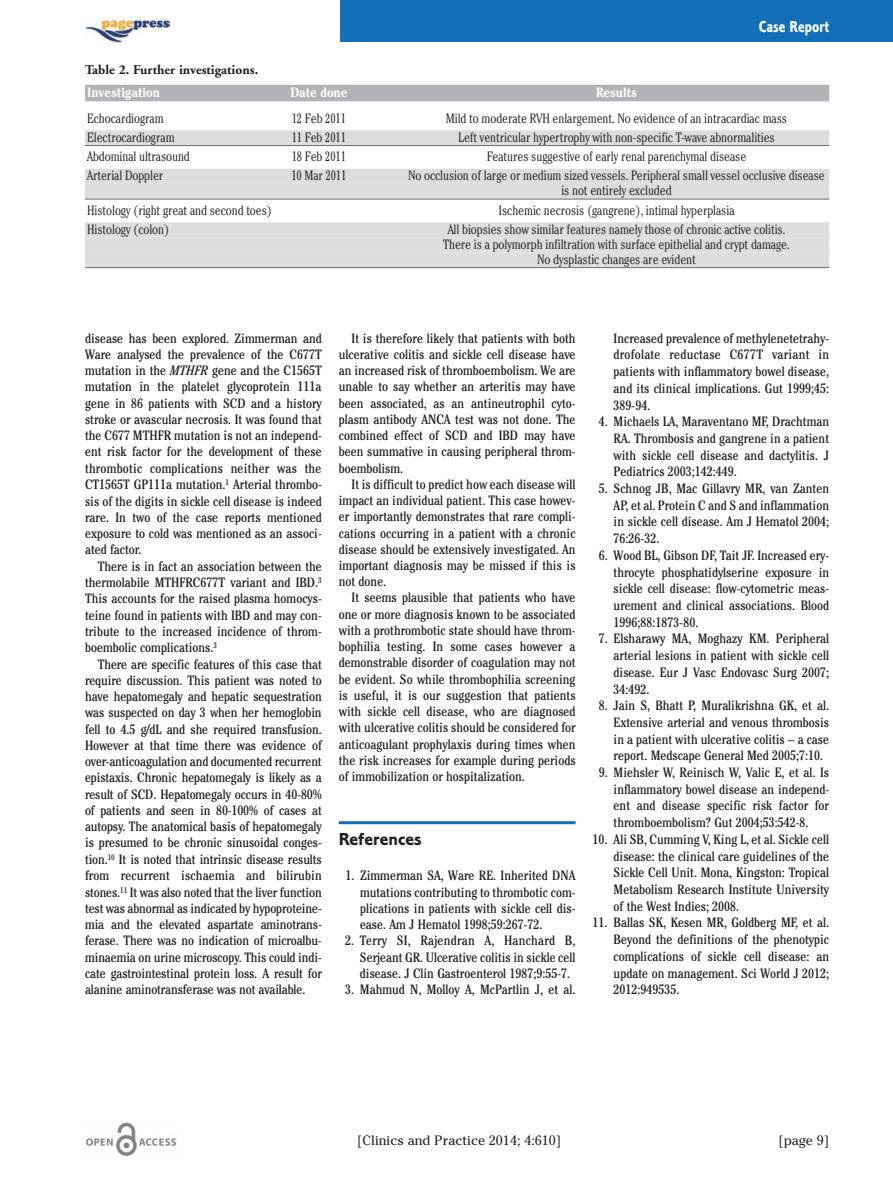
<style>
.page{position:relative;width:893px;height:1191px;background:#fff}
.page>*{position:absolute;margin:0;border:0;box-sizing:border-box;transform-origin:0 0}
.t1{font:18px "Corinthian Bold Plain";color:#231f20}
.t2{font:16.5px "Corinthian Bold Condensed Plain";color:#fff}
.t3{font:condensed 13.5px/16.2px "Cheltenham";color:#231f20;text-align:justify}
.t4{font:300 condensed 13.5px/15px "Cheltenham";letter-spacing:-.01em;color:#231f20;text-align:center}
.t5{font:13.5px "Cheltenham";color:#231f20}
.t6{font:700 13.5px "Adobe Garamond";color:#231f20}
.t7{font:700 condensed 13.5px "Cheltenham";letter-spacing:-.01em;color:#fff}
.s1{font-style:italic}
</style>
<div class="page">
<hr style="left:339px;top:821px;width:236px;height:3px;background:#1370b8">
<div style="left:340px;top:0;width:553px;height:42px;background:#1370b8"></div>
<img style="left:86px;top:1123px;width:91px;height:33px">
<img style="left:85px;top:17px;width:85px;height:26px">
<div style="left:85px;top:85px;width:744px;height:16px;background:#b2b3b7"></div>
<div style="left:85px;top:130px;width:744px;height:15px;background:#dcdddf"></div>
<hr style="left:85px;top:145px;width:744px;height:1px;background:#6c6d70">
<div style="left:85px;top:169px;width:744px;height:15px;background:#dcdddf"></div>
<div style="left:85px;top:184px;width:744px;height:15px;background:#dcdddf"></div>
<hr style="left:85px;top:199px;width:744px;height:1px;background:#6c6d70">
<div style="left:85px;top:222px;width:744px;height:15px;background:#dcdddf"></div>
<div style="left:85px;top:237px;width:744px;height:15px;background:#dcdddf"></div>
<div style="left:85px;top:252px;width:744px;height:15px;background:#dcdddf"></div>
<hr style="left:85px;top:267px;width:744px;height:1px;background:#6c6d70">
<p class="t2" style="left:759px;top:21px;width:72px">Case Report</p>
<p class="t6" style="left:85px;top:64px;width:175px">Table 2. Further investigations.</p>
<p class="t7" style="left:87px;top:88px;width:74px">Investigation</p>
<p class="t7" style="left:290px;top:88px;width:59px">Date done</p>
<p class="t7" style="left:596px;top:88px;width:42px">Results</p>
<p class="t4" style="left:87px;top:112px;width:78px">Echocardiogram</p>
<p class="t4" style="left:292px;top:112px;width:56px">12 Feb 2011</p>
<p class="t4" style="left:446px;top:112px;width:343px">Mild to moderate RVH enlargement. No evidence of an intracardiac mass</p>
<p class="t4" style="left:87px;top:131px;width:89px">Electrocardiogram</p>
<p class="t4" style="left:292px;top:131px;width:56px">11 Feb 2011</p>
<p class="t4" style="left:458px;top:131px;width:318px">Left ventricular hypertrophy with non-specific T-wave abnormalities</p>
<p class="t4" style="left:87px;top:150px;width:104px">Abdominal ultrasound</p>
<p class="t4" style="left:292px;top:150px;width:56px">18 Feb 2011</p>
<p class="t4" style="left:487px;top:150px;width:261px">Features suggestive of early renal parenchymal disease</p>
<p class="t4" style="left:87px;top:170px;width:78px">Arterial Doppler</p>
<p class="t4" style="left:291px;top:170px;width:56px">10 Mar 2011</p>
<p class="t4" style="left:408px;top:170px;width:418px">No occlusion of large or medium sized vessels. Peripheral small vessel occlusive disease is not entirely excluded</p>
<p class="t4" style="left:87px;top:204px;width:186px">Histology (right great and second toes)</p>
<p class="t4" style="left:498px;top:204px;width:238px">Ischemic necrosis (gangrene), intimal hyperplasia</p>
<p class="t4" style="left:87px;top:223px;width:84px">Histology (colon)</p>
<p class="t4" style="left:443px;top:223px;width:348px">All biopsies show similar features namely those of chronic active colitis.<br>There is a polymorph infiltration with surface epithelial and crypt damage.<br>No dysplastic changes are evident</p>
<p class="t3" style="left:85px;top:331px;width:238px">disease has been explored. Zimmerman and Ware analysed the prevalence of the C677T mutation in the <span class="s1">MTHFR</span> gene and the C1565T mutation in the platelet glycoprotein 111a gene in 86 patients with SCD and a history stroke or avascular necrosis. It was found that the C677 MTHFR mutation is not an independ&shy;ent risk factor for the development of these thrombotic complications neither was the CT1565T GP111a mutation.<sup>1</sup> Arterial thrombo&shy;sis of the digits in sickle cell disease is indeed rare. In two of the case reports mentioned exposure to cold was mentioned as an associ&shy;ated factor.</p>
<p class="t3" style="left:85px;top:559px;width:238px;text-indent:13px">There is in fact an association between the thermolabile MTHFRC677T variant and IBD.<sup>3<br></sup>This accounts for the raised plasma homocys&shy;teine found in patients with IBD and may con&shy;tribute to the increased incidence of throm&shy;boembolic complications.<sup>3</sup></p>
<p class="t3" style="left:85px;top:657px;width:238px;text-indent:13px">There are specific features of this case that require discussion. This patient was noted to have hepatomegaly and hepatic sequestration was suspected on day 3 when her hemoglobin fell to 4.5 g/dL and she required transfusion.<br>However at that time there was evidence of over-anticoagulation and documented recurrent epistaxis. Chronic hepatomegaly is likely as a result of SCD. Hepatomegaly occurs in 40-80% of patients and seen in 80-100% of cases at autopsy. The anatomical basis of hepatomegaly is presumed to be chronic sinusoidal conges&shy;tion.<sup>10</sup> It is noted that intrinsic disease results from recurrent ischaemia and bilirubin stones.<sup>11</sup> It was also noted that the liver function test was abnormal as indicated by hypoproteine&shy;mia and the elevated aspartate aminotrans&shy;ferase. There was no indication of microalbu&shy;minaemia on urine microscopy. This could indi&shy;cate gastrointestinal protein loss. A result for alanine aminotransferase was not available.</p>
<p class="t3" style="left:339px;top:331px;width:238px;text-indent:13px">It is therefore likely that patients with both ulcerative colitis and sickle cell disease have an increased risk of thromboembolism. We are unable to say whether an arteritis may have been associated, as an antineutrophil cyto&shy;plasm antibody ANCA test was not done. The combined effect of SCD and IBD may have been summative in causing peripheral throm&shy;boembolism.</p>
<p class="t3" style="left:339px;top:477px;width:238px;text-indent:13px">It is difficult to predict how each disease will impact an individual patient. This case howev&shy;er importantly demonstrates that rare compli&shy;cations occurring in a patient with a chronic disease should be extensively investigated. An important diagnosis may be missed if this is not done.</p>
<p class="t3" style="left:339px;top:591px;width:238px;text-indent:13px">It seems plausible that patients who have one or more diagnosis known to be associated with a prothrombotic state should have throm&shy;bophilia testing. In some cases however a demonstrable disorder of coagulation may not be evident. So while thrombophilia screening is useful, it is our suggestion that patients with sickle cell disease, who are diagnosed with ulcerative colitis should be considered for anticoagulant prophylaxis during times when the risk increases for example during periods of immobilization or hospitalization.</p>
<h1 class="t1" style="left:339px;top:833px;width:84px">References</h1>
<p class="t3" style="left:360px;top:869px;width:217px;text-indent:-15px">1. Zimmerman SA, Ware RE. Inherited DNA mutations contributing to thrombotic com&shy;plications in patients with sickle cell dis&shy;ease. Am J Hematol 1998;59:267-72.</p>
<p class="t3" style="left:360px;top:934px;width:217px;text-indent:-15px">2. Terry SI, Rajendran A, Hanchard B, Serjeant GR. Ulcerative colitis in sickle cell disease. J Clin Gastroenterol 1987;9:55-7.</p>
<p class="t3" style="left:345px;top:982px;width:232px">3. Mahmud N, Molloy A, McPartlin J, et al.</p>
<p class="t3" style="left:614px;top:331px;width:217px;line-height:16.6px">Increased prevalence of methylenetetrahy&shy;drofolate reductase C677T variant in patients with inflammatory bowel disease, and its clinical implications. Gut 1999;45:<br>389-94.</p>
<p class="t3" style="left:614px;top:414px;width:217px;line-height:16.6px;text-indent:-15px">4. Michaels LA, Maraventano MF, Drachtman RA. Thrombosis and gangrene in a patient with sickle cell disease and dactylitis. J Pediatrics 2003;142:449.</p>
<p class="t3" style="left:614px;top:481px;width:217px;line-height:16.6px;text-indent:-15px">5. Schnog JB, Mac Gillavry MR, van Zanten AP, et al. Protein C and S and inflammation in sickle cell disease. Am J Hematol 2004; 76:26-32.</p>
<p class="t3" style="left:614px;top:548px;width:217px;line-height:16.6px;text-indent:-15px">6. Wood BL, Gibson DF, Tait JF. Increased ery&shy;throcyte phosphatidylserine exposure in sickle cell disease: flow-cytometric meas&shy;urement and clinical associations. Blood 1996;88:1873-80.</p>
<p class="t3" style="left:614px;top:631px;width:217px;line-height:16.6px;text-indent:-15px">7. Elsharawy MA, Moghazy KM. Peripheral arterial lesions in patient with sickle cell disease. Eur J Vasc Endovasc Surg 2007; 34:492.</p>
<p class="t3" style="left:614px;top:698px;width:217px;line-height:16.6px;text-indent:-15px">8. Jain S, Bhatt P, Muralikrishna GK, et al.<br>Extensive arterial and venous thrombosis in a patient with ulcerative colitis – a case report. Medscape General Med 2005;7:10.</p>
<p class="t3" style="left:614px;top:765px;width:217px;line-height:16.6px;text-indent:-15px">9. Miehsler W, Reinisch W, Valic E, et al. Is inflammatory bowel disease an independ&shy;ent and disease specific risk factor for thromboembolism? Gut 2004;53:542-8.</p>
<p class="t3" style="left:614px;top:832px;width:217px;line-height:16.6px;text-indent:-21px">10. Ali SB, Cumming V, King L, et al. Sickle cell disease: the clinical care guidelines of the Sickle Cell Unit. Mona, Kingston: Tropical Metabolism Research Institute University of the West Indies; 2008.</p>
<p class="t3" style="left:614px;top:915px;width:217px;line-height:16.6px;text-indent:-21px">11. Ballas SK, Kesen MR, Goldberg MF, et al.<br>Beyond the definitions of the phenotypic complications of sickle cell disease: an update on management. Sci World J 2012; 2012:949535.</p>
<p class="t5" style="left:357px;top:1132px;width:206px">[Clinics and Practice 2014; 4:610]</p>
<p class="t5" style="left:778px;top:1132px;width:52px">[page 9]</p>
</div>
